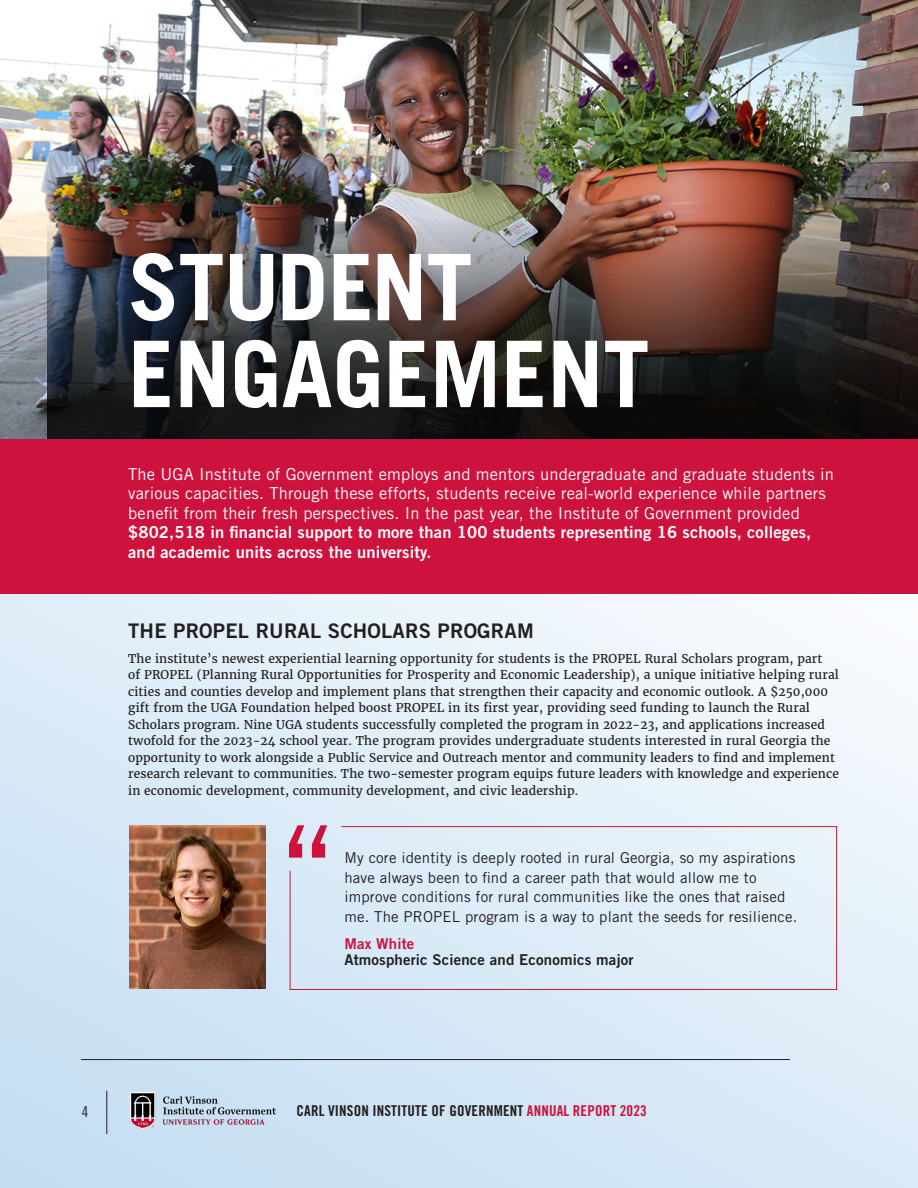
<style>
.page{position:relative;width:918px;height:1188px;background:#fff}
.page>*{position:absolute;margin:0;border:0;box-sizing:border-box;transform-origin:0 0}
.Paragraph_Style_1{font:700 91.95px/86.8px "Trade Gothic LT Std";color:#fff}
.t1{font:20.1px "Trade Gothic LT Std Bd 2";letter-spacing:.01em;color:#231f20}
.body_text{font:16.5px/19.5px "Trade Gothic LT Std";letter-spacing:.01em;color:#fff}
.body_text-2{font:15px/19.5px "Trade Gothic LT Std";letter-spacing:.01em;color:#231f20}
.t2{font:15px "Trade Gothic LT Std Bd Cn 20";letter-spacing:.01em;color:#231f20}
.body_text-3{font:15px/16.5px "Trade Gothic LT Std Bd 2";letter-spacing:.01em;color:#231f20}
.t3{font:15px "Trade Gothic LT Std Cn 18";color:#231f20}
.body_text-4{font:12px/16.5px "Merriweather";letter-spacing:.01em;color:#231f20}
.s1{font-family:"Trade Gothic LT Std Bd 2"}
.s2{color:#cd123d}
</style>
<div class="page">
<div style="left:0;top:550px;width:918px;height:638px;background:linear-gradient(to bottom,#eef6fb,#cde2f4)"></div>
<div style="left:0;top:414px;width:918px;height:180px;background:#cd123d"></div>
<img style="left:0;top:0;width:918px;height:438px">
<img style="left:47px;top:81px;width:871px;height:357px">
<img style="left:129px;top:825px;width:136px;height:164px">
<svg style="left:289px;top:825px;width:38px;height:1px"></svg>
<svg style="left:289px;top:826px;width:548px;height:164px;background:#dee8f4"></svg>
<hr style="left:81px;top:1059px;width:709px;height:1px;background:#231f20">
<hr style="left:107px;top:1091px;width:1px;height:43px;background:#231f20">
<img style="left:131px;top:1092px;width:144px;height:37px">
<p class="Paragraph_Style_1" style="left:128px;top:243px;width:523px">STUDENT<br>ENGAGEMENT</p>
<p class="body_text" style="left:128px;top:464px;width:707px">The UGA Institute of Government employs and mentors undergraduate and graduate students in various capacities. Through these efforts, students receive real-world experience while partners benefit from their fresh perspectives. In the past year, the Institute of Government provided <span class="s1">$802,518 in financial support to more than 100 students representing 16 schools, colleges, and academic units across the university.</span></p>
<p class="t1" style="left:128px;top:618px;width:407px">THE PROPEL RURAL SCHOLARS PROGRAM</p>
<p class="body_text-4" style="left:128px;top:650px;width:712px">The institute’s newest experiential learning opportunity for students is the PROPEL Rural Scholars program, part<br>of PROPEL (Planning Rural Opportunities for Prosperity and Economic Leadership), a unique initiative helping rural cities and counties develop and implement plans that strengthen their capacity and economic outlook. A $250,000 gift from the UGA Foundation helped boost PROPEL in its first year, providing seed funding to launch the Rural Scholars program. Nine UGA students successfully completed the program in 2022-23, and applications increased twofold for the 2023-24 school year. The program provides undergraduate students interested in rural Georgia the opportunity to work alongside a Public Service and Outreach mentor and community leaders to find and implement research relevant to communities. The two-semester program equips future leaders with knowledge and experience in economic development, community development, and civic leadership.</p>
<p class="body_text-2" style="left:344px;top:848px;width:454px">My core identity is deeply rooted in rural Georgia, so my aspirations have always been to find a career path that would allow me to improve conditions for rural communities like the ones that raised me. The PROPEL program is a way to plant the seeds for resilience.</p>
<p class="body_text-3" style="left:344px;top:935px;width:291px"><span class="s2">Max White<br></span>Atmospheric Science and Economics major</p>
<p class="t3" style="left:82px;top:1103px;width:8px">4</p>
<p class="t2" style="left:297px;top:1101px;width:352px">CARL VINSON INSTITUTE OF GOVERNMENT <span class="s2">ANNUAL REPORT 2023</span></p>
</div>
